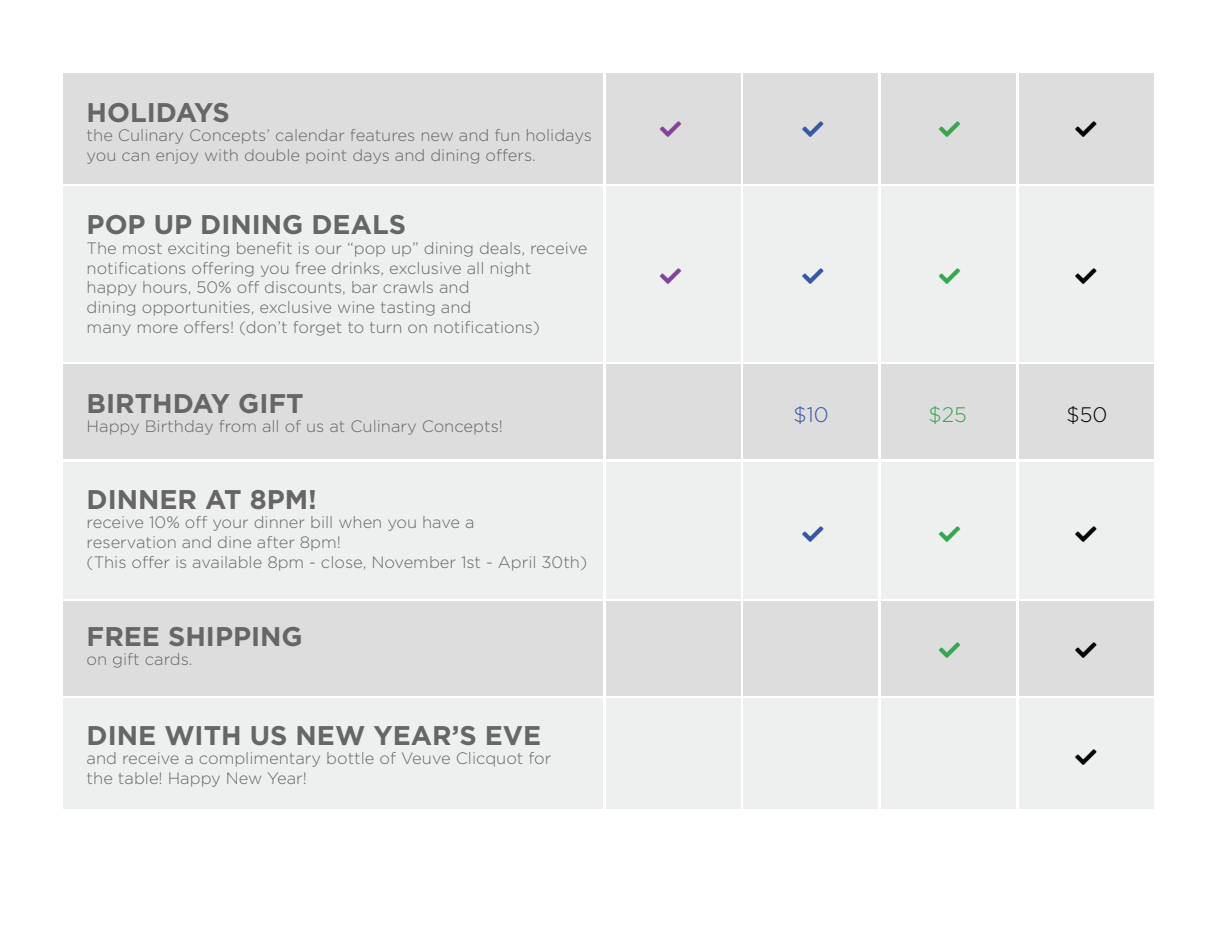
<style>
.page{position:relative;width:1215px;height:945px;background:#fff}
.page>*{position:absolute;margin:0;border:0;box-sizing:border-box;transform-origin:0 0}
.t1{font:700 27px "Gotham";color:#666}
.t2{font:300 21px "Gotham";color:#3757a5}
.t3{font:300 21px "Gotham";color:#37a651}
.t4{font:300 21px "Gotham";color:#040503}
.t5{font:300 16.5px/19.8px "Gotham";color:#666}
</style>
<div class="page">
<div style="left:63px;top:73px;width:540px;height:110px;background:#ddd"></div>
<div style="left:606px;top:73px;width:135px;height:110px;background:#ddd"></div>
<div style="left:743px;top:73px;width:135px;height:110px;background:#ddd"></div>
<div style="left:881px;top:73px;width:135px;height:110px;background:#ddd"></div>
<div style="left:1019px;top:73px;width:135px;height:110px;background:#ddd"></div>
<div style="left:63px;top:186px;width:540px;height:176px;background:#eef0f0"></div>
<div style="left:606px;top:186px;width:135px;height:176px;background:#eef0f0"></div>
<div style="left:743px;top:186px;width:135px;height:176px;background:#eef0f0"></div>
<div style="left:881px;top:186px;width:135px;height:176px;background:#eef0f0"></div>
<div style="left:1019px;top:186px;width:135px;height:176px;background:#eef0f0"></div>
<div style="left:63px;top:365px;width:540px;height:94px;background:#ddd"></div>
<div style="left:606px;top:365px;width:135px;height:94px;background:#ddd"></div>
<div style="left:743px;top:365px;width:135px;height:94px;background:#ddd"></div>
<div style="left:881px;top:365px;width:135px;height:94px;background:#ddd"></div>
<div style="left:1019px;top:365px;width:135px;height:94px;background:#ddd"></div>
<div style="left:63px;top:462px;width:540px;height:136px;background:#eef0f0"></div>
<div style="left:606px;top:462px;width:135px;height:136px;background:#eef0f0"></div>
<div style="left:743px;top:462px;width:135px;height:136px;background:#eef0f0"></div>
<div style="left:881px;top:462px;width:135px;height:136px;background:#eef0f0"></div>
<div style="left:1019px;top:462px;width:135px;height:136px;background:#eef0f0"></div>
<div style="left:63px;top:601px;width:540px;height:94px;background:#ddd"></div>
<div style="left:606px;top:601px;width:135px;height:94px;background:#ddd"></div>
<div style="left:743px;top:601px;width:135px;height:94px;background:#ddd"></div>
<div style="left:881px;top:601px;width:135px;height:94px;background:#ddd"></div>
<div style="left:1019px;top:601px;width:135px;height:94px;background:#ddd"></div>
<div style="left:63px;top:698px;width:540px;height:111px;background:#eef0f0"></div>
<div style="left:606px;top:698px;width:135px;height:111px;background:#eef0f0"></div>
<div style="left:743px;top:698px;width:135px;height:111px;background:#eef0f0"></div>
<div style="left:881px;top:698px;width:135px;height:111px;background:#eef0f0"></div>
<div style="left:1019px;top:698px;width:135px;height:111px;background:#eef0f0"></div>
<h1 class="t1" style="left:87px;top:96px;width:145px">HOLIDAYS</h1>
<p class="t5" style="left:87px;top:125px;width:507px">the Culinary Concepts’ calendar features new and fun holidays you can enjoy with double point days and dining offers.</p>
<h1 class="t1" style="left:87px;top:209px;width:321px">POP UP DINING DEALS</h1>
<p class="t5" style="left:87px;top:238px;width:502px">The most exciting benefit is our “pop up” dining deals, receive notifications offering you free drinks, exclusive all night<br>happy hours, 50% off discounts, bar crawls and<br>dining opportunities, exclusive wine tasting and<br>many more offers! (don’t forget to turn on notifications)</p>
<h1 class="t1" style="left:87px;top:387px;width:219px">BIRTHDAY GIFT</h1>
<p class="t5" style="left:87px;top:416px;width:418px">Happy Birthday from all of us at Culinary Concepts!</p>
<h1 class="t1" style="left:87px;top:483px;width:232px">DINNER AT 8PM!</h1>
<p class="t5" style="left:87px;top:512px;width:502px">receive 10% off your dinner bill when you have a<br>reservation and dine after 8pm!<br>(This offer is available 8pm - close, November 1st - April 30th)</p>
<h1 class="t1" style="left:87px;top:620px;width:218px">FREE SHIPPING</h1>
<p class="t5" style="left:87px;top:650px;width:108px">on gift cards.</p>
<h1 class="t1" style="left:87px;top:719px;width:456px">DINE WITH US NEW YEAR’S EVE</h1>
<p class="t5" style="left:87px;top:748px;width:466px">and receive a complimentary bottle of Veuve Clicquot for the table! Happy New Year!</p>
<p class="t2" style="left:794px;top:403px;width:37px">$10</p>
<p class="t3" style="left:929px;top:404px;width:40px">$25</p>
<p class="t4" style="left:1066px;top:404px;width:42px">$50</p>
</div>
